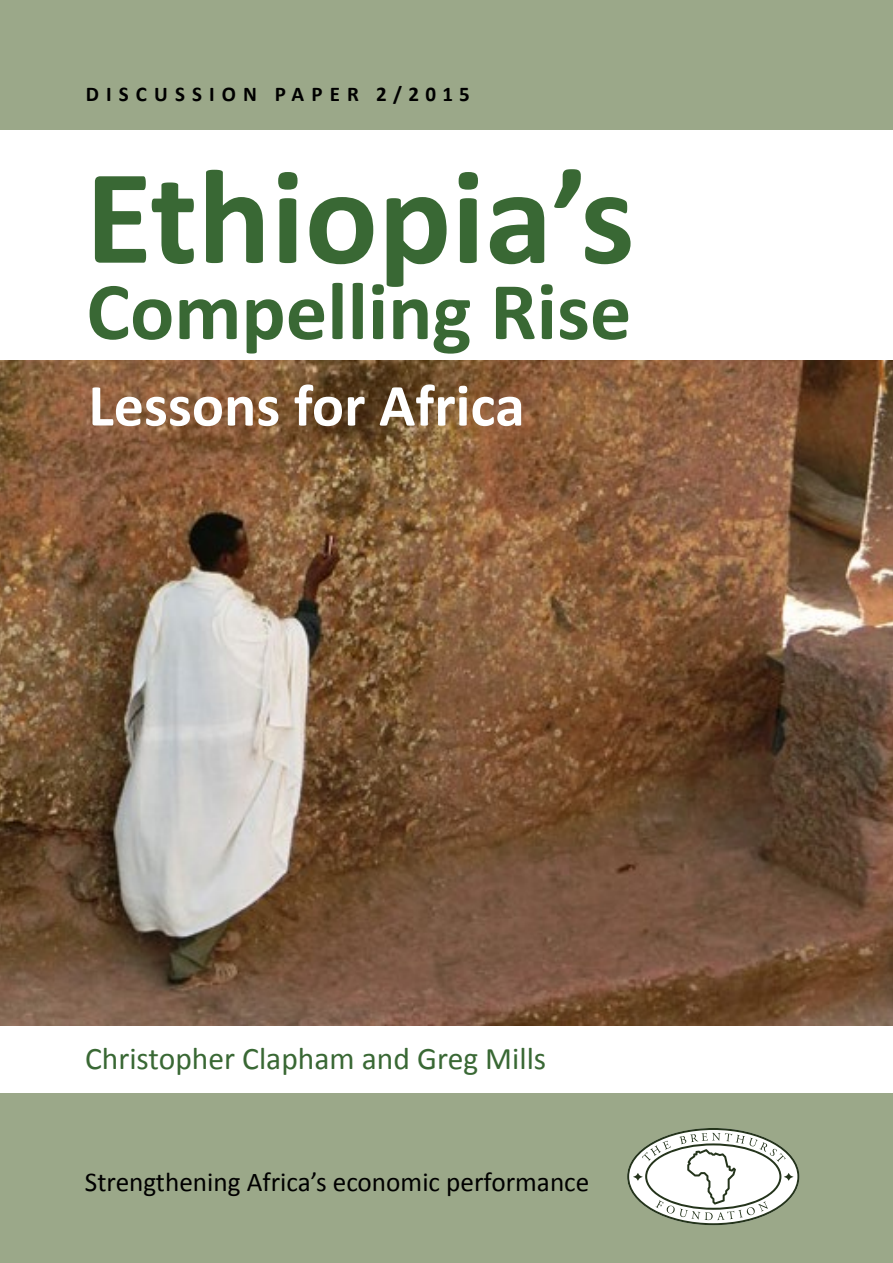
<style>
.page{position:relative;width:893px;height:1263px;background:#fff}
.page>*{position:absolute;margin:0;border:0;box-sizing:border-box;transform-origin:0 0}
.t1{font:700 136.65px "Calibri";color:#396834}
.t2{font:700 82.5px "Calibri";color:#396834}
.t3{font:700 60px "Calibri";color:#fff}
.t4{font:31.5px "Calibri";color:#396834}
.t5{font:27.15px "Calibri";color:#000}
.t6{font:700 21px "Calibri";letter-spacing:.34em;color:#000}
</style>
<div class="page">
<div style="left:0;top:0;width:893px;height:129px;background:#9ba889"></div>
<div style="left:0;top:1094px;width:893px;height:169px;background:#9ba889"></div>
<svg style="left:627px;top:1128px;width:172px;height:97px"></svg>
<img style="left:0;top:360px;width:893px;height:665px">
<p class="t6" style="left:86px;top:80px;width:386px">DISCUSSION PAPER 2/2015</p>
<h1 class="t1" style="left:86px;top:130px;width:551px">Ethiopia’s</h1>
<h2 class="t2" style="left:86px;top:259px;width:546px">Compelling Rise</h2>
<h3 class="t3" style="left:88px;top:367px;width:438px">Lessons for Africa</h3>
<p class="t4" style="left:85px;top:1038px;width:463px">Christopher Clapham and Greg Mills</p>
<p class="t5" style="left:85px;top:1164px;width:506px">Strengthening Africa’s economic performance</p>
</div>
